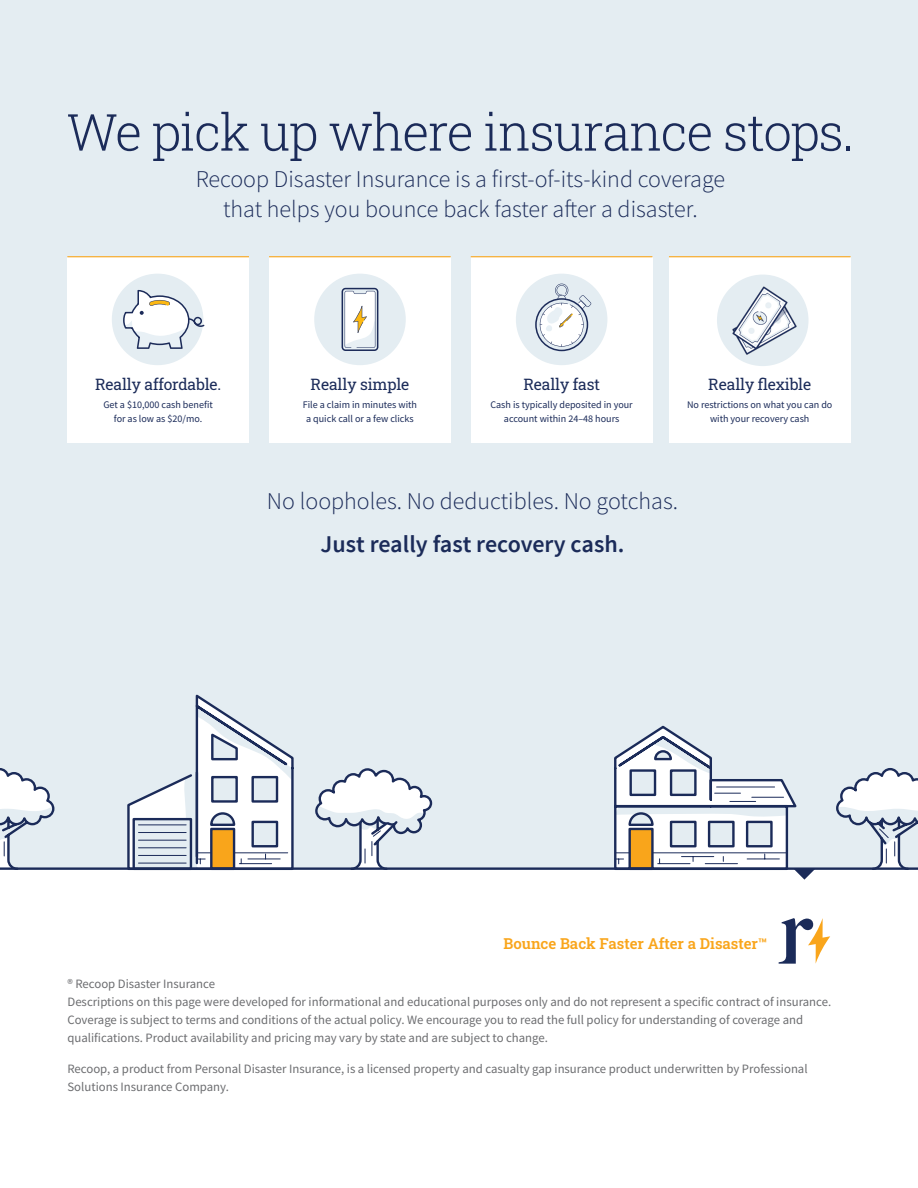
<style>
.page{position:relative;width:918px;height:1188px;background:#fff}
.page>*{position:absolute;margin:0;border:0;box-sizing:border-box;transform-origin:0 0}
.Big_Heading{font:300 51px "Roboto Slab";letter-spacing:-.025em;color:#1b2b59}
.Big_Body{font:300 24px/30px "Source Sans Pro";color:#1b2b59;text-align:center}
.Big_Body-2{font:600 24px "Source Sans Pro";color:#1b2b59}
.t1{font:15.75px "Roboto Slab";letter-spacing:-.01em;color:#1b2b59}
.Centered_Body{font:600 15px "Roboto Slab";color:#f9a51b}
.t2{font:12.75px/18px "Source Sans Pro";color:#6c6d70}
.Body{font:10.05px/13.5px "Source Sans Pro";color:#1b2b59;text-align:center}
</style>
<div class="page">
<div style="left:0;top:0;width:918px;height:867px;background:#e4edf2"></div>
<svg style="left:779px;top:918px;width:51px;height:46px"></svg>
<svg style="left:836px;top:768px;width:82px;height:99px"></svg>
<svg style="left:0;top:768px;width:55px;height:99px"></svg>
<svg style="left:315px;top:768px;width:118px;height:99px"></svg>
<svg style="left:127px;top:694px;width:167px;height:177px"></svg>
<hr style="left:0;top:867px;width:918px;height:3px;background:#1b2b59">
<svg style="left:613px;top:725px;width:202px;height:155px"></svg>
<div style="left:471px;top:257px;width:181px;height:186px;background:#fff"></div>
<div style="left:269px;top:257px;width:182px;height:186px;background:#fff"></div>
<div style="left:67px;top:257px;width:182px;height:186px;background:#fff"></div>
<div style="left:112px;top:274px;width:91px;height:91px;background:#e4edf2;border-radius:50%"></div>
<svg style="left:123px;top:290px;width:81px;height:59px"></svg>
<div style="left:314px;top:274px;width:92px;height:91px;background:#e4edf2;border-radius:50%"></div>
<svg style="left:342px;top:288px;width:36px;height:63px"></svg>
<div style="left:516px;top:274px;width:91px;height:91px;background:#e4edf2;border-radius:50%"></div>
<svg style="left:535px;top:284px;width:56px;height:67px"></svg>
<hr style="left:67px;top:256px;width:182px;height:1px;background:#f9a51b">
<hr style="left:269px;top:256px;width:182px;height:1px;background:#f9a51b">
<hr style="left:471px;top:256px;width:181px;height:1px;background:#f9a51b">
<div style="left:669px;top:257px;width:182px;height:186px;background:#fff"></div>
<div style="left:717px;top:275px;width:92px;height:91px;background:#e4edf2;border-radius:50%"></div>
<img style="left:727px;top:283px;width:74px;height:73px">
<hr style="left:669px;top:256px;width:182px;height:1px;background:#f9a51b">
<p class="Big_Heading" style="left:66px;top:97px;width:789px">We pick up where insurance stops.</p>
<p class="Big_Body" style="left:196px;top:164px;width:531px">Recoop Disaster Insurance is a first-of-its-kind coverage that helps you bounce back faster after a disaster.</p>
<p class="t1" style="left:95px;top:373px;width:128px">Really affordable.</p>
<p class="Body" style="left:103px;top:398px;width:111px">Get a $10,000 cash benefit for as low as $20/mo.</p>
<p class="t1" style="left:311px;top:373px;width:100px">Really simple</p>
<p class="Body" style="left:303px;top:398px;width:116px">File a claim in minutes with a quick call or a few clicks</p>
<p class="t1" style="left:523px;top:373px;width:78px">Really fast</p>
<p class="Body" style="left:490px;top:398px;width:144px">Cash is typically deposited in your account within 24–48 hours</p>
<p class="t1" style="left:708px;top:373px;width:104px">Really flexible</p>
<p class="Body" style="left:687px;top:398px;width:147px">No restrictions on what you can do with your recovery cash</p>
<p class="Big_Body" style="left:267px;top:486px;width:413px">No loopholes. No deductibles. No gotchas.</p>
<p class="Big_Body-2" style="left:321px;top:529px;width:305px">Just really fast recovery cash.</p>
<p class="Centered_Body" style="left:504px;top:933px;width:265px">Bounce Back Faster After a Disaster™</p>
<p class="t2" style="left:68px;top:974px;width:765px">® Recoop Disaster Insurance<br>Descriptions on this page were developed for informational and educational purposes only and do not represent a specific contract of insurance.<br>Coverage is subject to terms and conditions of the actual policy. We encourage you to read the full policy for understanding of coverage and qualifications. Product availability and pricing may vary by state and are subject to change.</p>
<p class="t2" style="left:68px;top:1060px;width:742px">Recoop, a product from Personal Disaster Insurance, is a licensed property and casualty gap insurance product underwritten by Professional<br>Solutions Insurance Company.</p>
</div>
